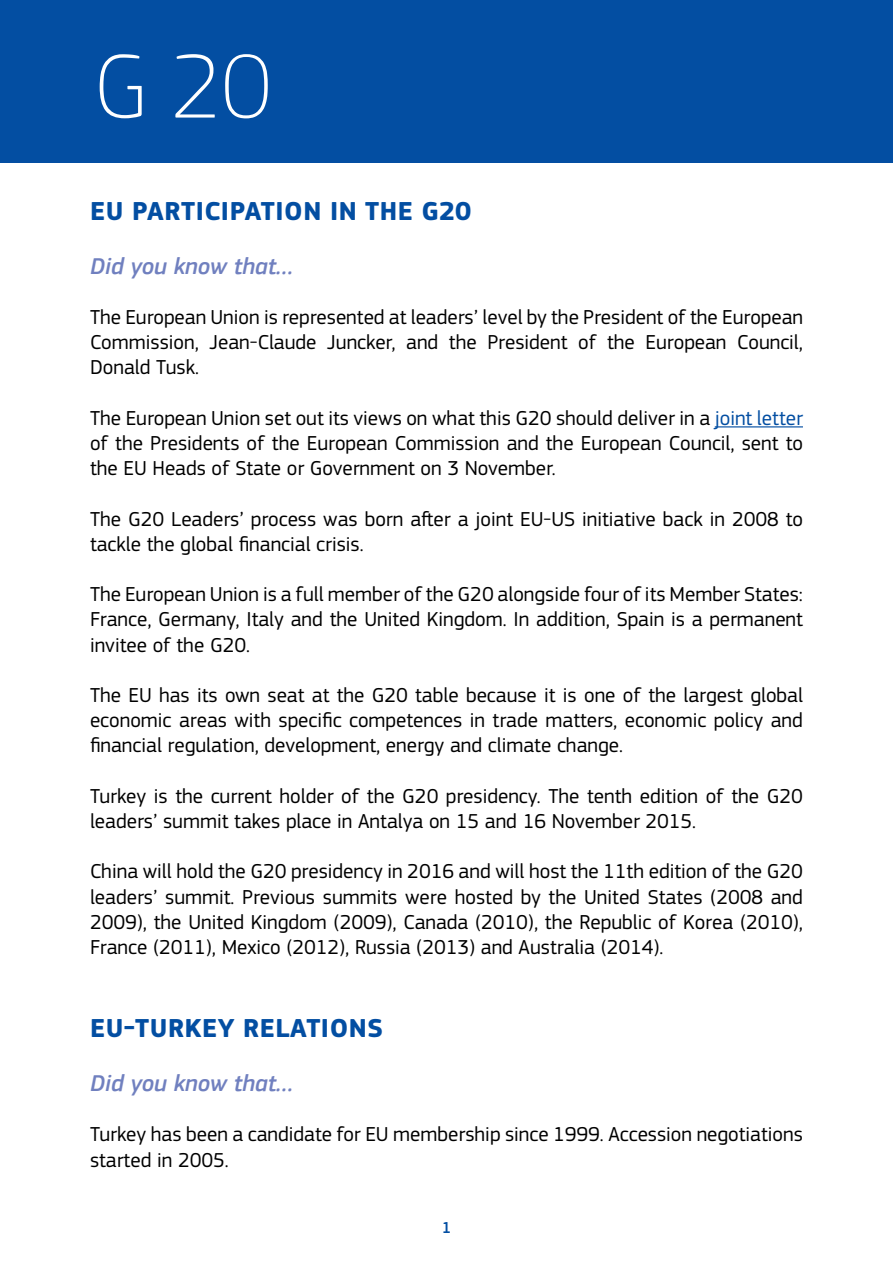
<style>
.page{position:relative;width:893px;height:1263px;background:#fff}
.page>*{position:absolute;margin:0;border:0;box-sizing:border-box;transform-origin:0 0}
.t1{font:100 94.5px "EC Square Sans Pro";color:#fff}
.t2{font:700 27px "EC Square Sans Pro";letter-spacing:.02em;color:#034ea2}
.t3{font:italic 500 24px "EC Square Sans Pro";color:#7080bf}
.t4{font:21px/25.2px "EC Square Sans Pro";color:#000;text-align:justify}
.t5{font:500 16.5px "EC Square Sans Pro";color:#034ea2}
.s1{color:#034ea2}
</style>
<div class="page">
<hr style="left:715px;top:426px;width:88px;height:1px;background:#034ea2">
<div style="left:0;top:0;width:893px;height:162px;background:#034ea2"></div>
<h1 class="t1" style="left:94px;top:31px;width:179px">G 20</h1>
<p class="t2" style="left:90px;top:194px;width:383px">EU PARTICIPATION IN THE G20</p>
<p class="t3" style="left:90px;top:252px;width:205px">Did you know that…</p>
<p class="t4" style="left:90px;top:305px;width:715px">The European Union is represented at leaders’ level by the President of the European Commission, Jean-Claude Juncker, and the President of the European Council, Donald Tusk.</p>
<p class="t4" style="left:90px;top:405px;width:715px">The European Union set out its views on what this G20 should deliver in a <span class="s1">joint letter </span>of the Presidents of the European Commission and the European Council, sent to the EU Heads of State or Government on 3 November.</p>
<p class="t4" style="left:90px;top:506px;width:715px">The G20 Leaders’ process was born after a joint EU-US initiative back in 2008 to tackle the global financial crisis.</p>
<p class="t4" style="left:90px;top:582px;width:714px">The European Union is a full member of the G20 alongside four of its Member States:<br>France, Germany, Italy and the United Kingdom. In addition, Spain is a permanent invitee of the G20.</p>
<p class="t4" style="left:90px;top:683px;width:715px">The EU has its own seat at the G20 table because it is one of the largest global economic areas with specific competences in trade matters, economic policy and financial regulation, development, energy and climate change.</p>
<p class="t4" style="left:90px;top:783px;width:714px">Turkey is the current holder of the G20 presidency. The tenth edition of the G20 leaders’ summit takes place in Antalya on 15 and 16 November 2015.</p>
<p class="t4" style="left:90px;top:859px;width:714px">China will hold the G20 presidency in 2016 and will host the 11th edition of the G20 leaders’ summit. Previous summits were hosted by the United States (2008 and 2009), the United Kingdom (2009), Canada (2010), the Republic of Korea (2010), France (2011), Mexico (2012), Russia (2013) and Australia (2014).</p>
<p class="t2" style="left:90px;top:1012px;width:294px">EU-TURKEY RELATIONS</p>
<p class="t3" style="left:90px;top:1069px;width:205px">Did you know that…</p>
<p class="t4" style="left:90px;top:1122px;width:714px">Turkey has been a candidate for EU membership since 1999. Accession negotiations started in 2005.</p>
<p class="t5" style="left:442px;top:1218px;width:11px">1</p>
</div>
